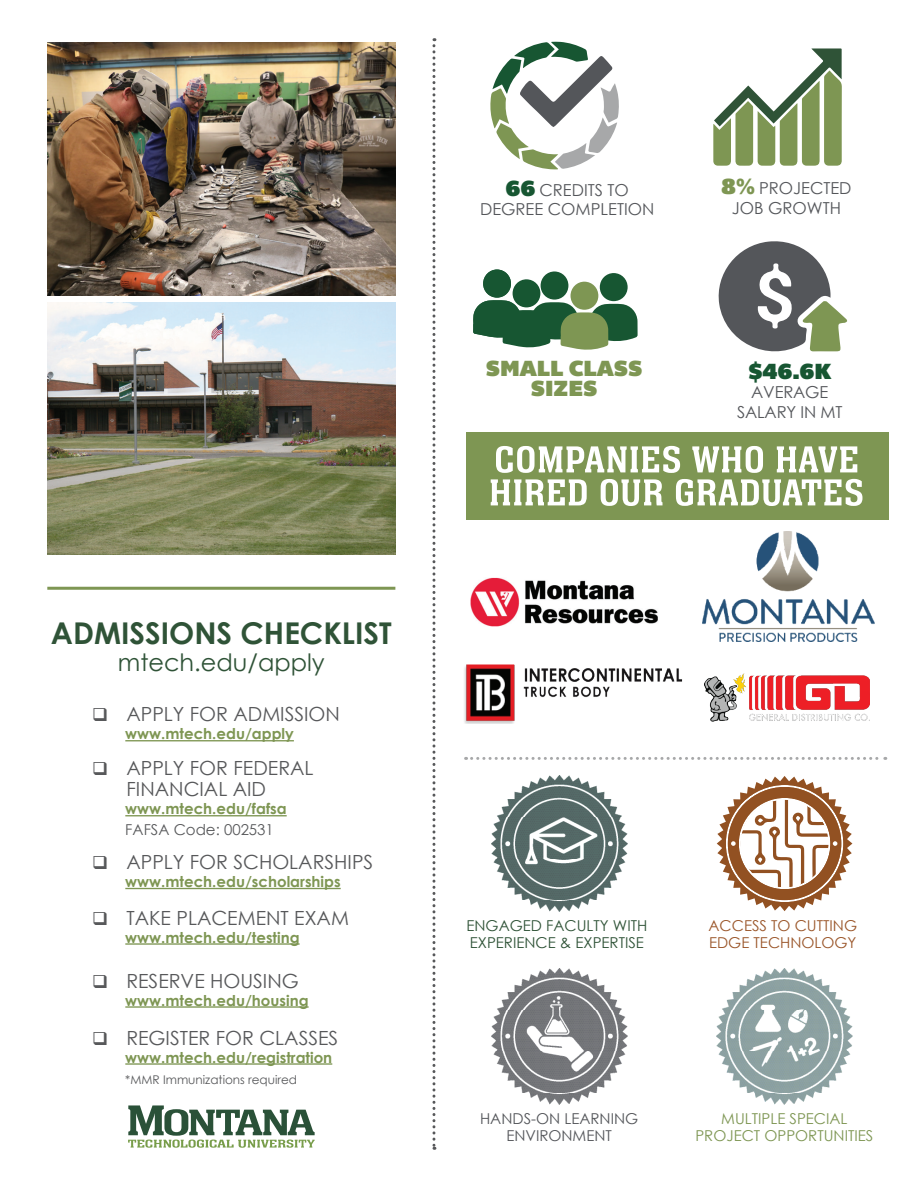
<style>
.page{position:relative;width:918px;height:1188px;background:#fff}
.page>*{position:absolute;margin:0;border:0;box-sizing:border-box;transform-origin:0 0}
.t1{font:700 30px "Century Gothic";color:#2f5337}
.t2{font:24px "Century Gothic";color:#2f5337}
.t3{font:22.5px/19.5px "Bemio";color:#7e9653;text-align:center}
.t4{font:22.5px "Bemio";color:#175632}
.t5{font:19.5px/21px "Century Gothic";color:#57585a}
.t6{font:16.5px/19.5px "Century Gothic";color:#54565a;text-align:center}
.t7{font:700 15px "Century Gothic";color:#7e9653}
.t8{font:15px/16.5px "Century Gothic";color:#2f5337}
.t9{font:15px/16.5px "Century Gothic";color:#7e9653;text-align:center}
.t10{font:15px/16.5px "Century Gothic";color:#9a5529}
.t11{font:15px/16.5px "Century Gothic";color:#54565a;text-align:center}
.t12{font:15px "Century Gothic";color:#57585a}
.t13{font:12px "Century Gothic";color:#57585a}
.s1{font-family:"Bemio";font-size:22.5px;color:#175632}
.s2{font-family:"Bemio";font-size:22.5px;color:#7e9653}
</style>
<div class="page">
<svg style="left:432px;top:38px;width:3px;height:1112px"></svg>
<svg style="left:466px;top:757px;width:420px;height:3px"></svg>
<hr style="left:125px;top:740px;width:169px;height:1px;background:#7e9653">
<hr style="left:125px;top:815px;width:162px;height:1px;background:#7e9653">
<hr style="left:125px;top:888px;width:216px;height:1px;background:#7e9653">
<hr style="left:125px;top:943px;width:175px;height:2px;background:#7e9653">
<hr style="left:125px;top:1006px;width:184px;height:2px;background:#7e9653">
<hr style="left:125px;top:1063px;width:207px;height:2px;background:#7e9653">
<img style="left:717px;top:968px;width:136px;height:136px">
<img style="left:492px;top:776px;width:136px;height:135px">
<svg style="left:717px;top:776px;width:135px;height:135px"></svg>
<hr style="left:47px;top:587px;width:348px;height:3px;background:#7e9653">
<img style="left:492px;top:968px;width:136px;height:136px">
<svg style="left:128px;top:1105px;width:187px;height:43px"></svg>
<img style="left:705px;top:673px;width:164px;height:49px">
<div style="left:466px;top:432px;width:423px;height:88px;background:#7e9653"></div>
<img style="left:464px;top:664px;width:219px;height:59px">
<img style="left:470px;top:577px;width:188px;height:50px">
<img style="left:702px;top:532px;width:173px;height:110px">
<svg style="left:491px;top:479px;width:372px;height:27px"></svg>
<svg style="left:496px;top:446px;width:361px;height:27px"></svg>
<svg style="left:490px;top:42px;width:129px;height:127px"></svg>
<svg style="left:713px;top:48px;width:129px;height:118px"></svg>
<svg style="left:718px;top:241px;width:129px;height:111px"></svg>
<div style="left:483px;top:269px;width:28px;height:29px;background:#175632;border-radius:50%"></div>
<div style="left:541px;top:271px;width:27px;height:29px;background:#175632;border-radius:50%"></div>
<div style="left:600px;top:273px;width:28px;height:28px;background:#175632;border-radius:50%"></div>
<div style="left:571px;top:282px;width:27px;height:28px;background:#7e9653;border-radius:50%"></div>
<svg style="left:473px;top:300px;width:165px;height:50px"></svg>
<div style="left:513px;top:279px;width:27px;height:28px;background:#175632;border-radius:50%"></div>
<img style="left:47px;top:302px;width:348px;height:253px">
<img style="left:47px;top:42px;width:348px;height:253px">
<p class="t6" style="left:480px;top:180px;width:176px"><span class="s1">66</span> CREDITS TO<br>DEGREE COMPLETION</p>
<p class="t6" style="left:721px;top:178px;width:132px"><span class="s2">8%</span> PROJECTED<br>JOB GROWTH</p>
<h3 class="t3" style="left:486px;top:359px;width:158px">SMALL CLASS<br>SIZES</h3>
<h3 class="t4" style="left:748px;top:353px;width:84px">$46.6K</h3>
<p class="t6" style="left:737px;top:382px;width:107px">AVERAGE<br>SALARY IN MT</p>
<h1 class="t1" style="left:51px;top:614px;width:342px">ADMISSIONS CHECKLIST</h1>
<h2 class="t2" style="left:118px;top:645px;width:208px">mtech.edu/apply</h2>
<h3 class="t5" style="left:126px;top:704px;width:215px">APPLY FOR ADMISSION</h3>
<p class="t7" style="left:125px;top:725px;width:170px">www.mtech.edu/apply</p>
<h3 class="t5" style="left:126px;top:758px;width:189px">APPLY FOR FEDERAL<br>FINANCIAL AID</h3>
<p class="t7" style="left:125px;top:800px;width:163px">www.mtech.edu/fafsa</p>
<p class="t12" style="left:125px;top:819px;width:150px">FAFSA Code: 002531</p>
<h3 class="t5" style="left:126px;top:851px;width:248px">APPLY FOR SCHOLARSHIPS</h3>
<p class="t7" style="left:125px;top:872px;width:217px">www.mtech.edu/scholarships</p>
<h3 class="t5" style="left:126px;top:907px;width:224px">TAKE PLACEMENT EXAM</h3>
<p class="t7" style="left:125px;top:928px;width:176px">www.mtech.edu/testing</p>
<h3 class="t5" style="left:126px;top:970px;width:174px">RESERVE HOUSING</h3>
<p class="t7" style="left:125px;top:991px;width:185px">www.mtech.edu/housing</p>
<h3 class="t5" style="left:126px;top:1027px;width:213px">REGISTER FOR CLASSES</h3>
<p class="t7" style="left:125px;top:1048px;width:208px">www.mtech.edu/registration</p>
<p class="t13" style="left:125px;top:1071px;width:173px">*MMR Immunizations required</p>
<p class="t8" style="left:466px;top:917px;width:182px">ENGAGED FACULTY WITH<br>EXPERIENCE &amp; EXPERTISE</p>
<p class="t10" style="left:709px;top:917px;width:150px">ACCESS TO CUTTING<br>EDGE TECHNOLOGY</p>
<p class="t11" style="left:480px;top:1111px;width:160px">HANDS-ON LEARNING<br>ENVIRONMENT</p>
<p class="t9" style="left:695px;top:1111px;width:179px">MULTIPLE SPECIAL<br>PROJECT OPPORTUNITIES</p>
</div>
